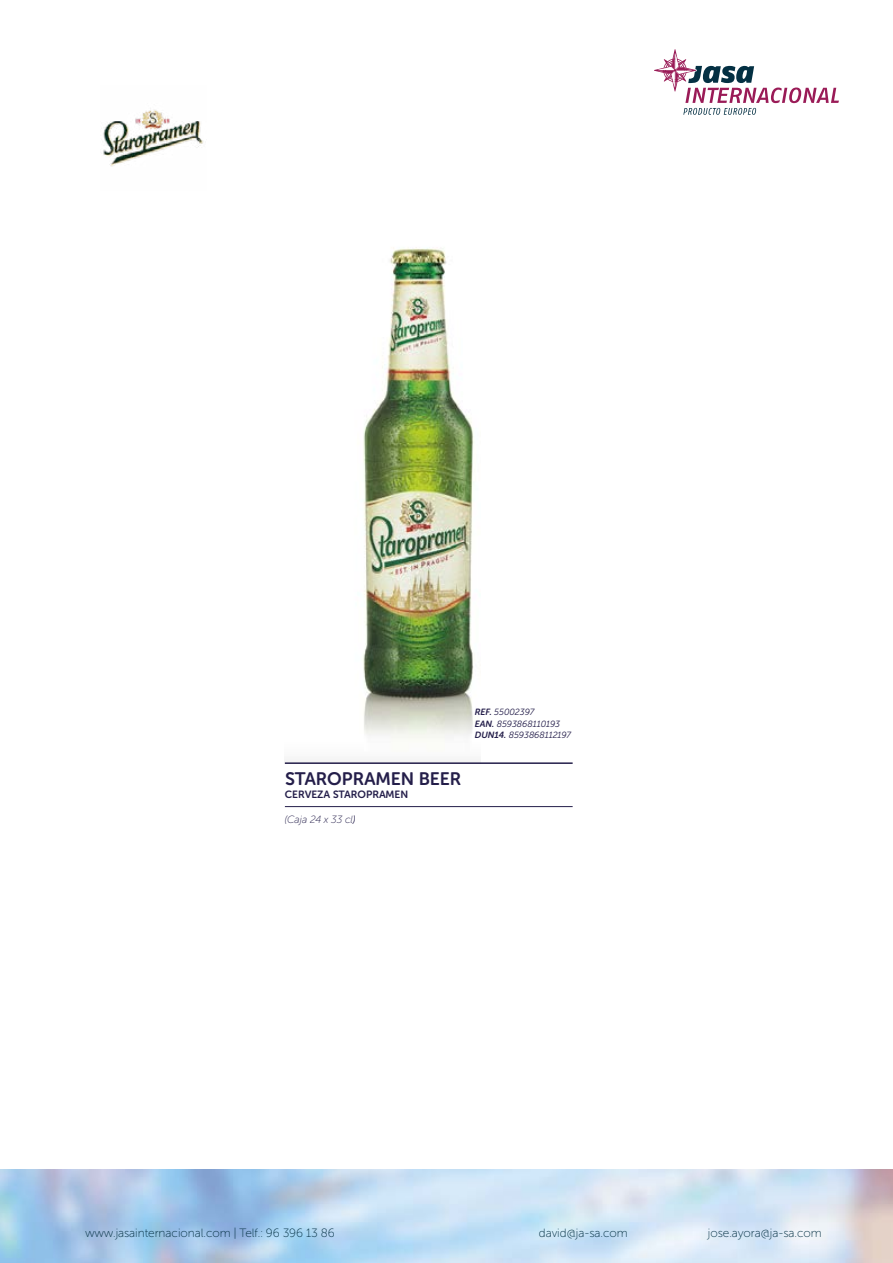
<style>
.page{position:relative;width:893px;height:1263px;background:#fff}
.page>*{position:absolute;margin:0;border:0;box-sizing:border-box;transform-origin:0 0}
.t1{font:18px "Museo Sans Rounded 700";color:#241e4a}
.t2{font:12px "Museo Sans Rounded 100";color:#043043}
.t3{font:10.5px "Museo Sans Rounded 700";color:#241e4a}
.t4{font:italic 10.5px "Museo Sans Rounded 100";color:#241e4a}
.t5{font:italic 9px/11.6px "Museo Sans Rounded 300";color:#241e4a}
.s1{font-family:"Museo Sans Rounded 300"}
.s2{font-family:"Museo Sans Rounded 700"}
</style>
<div class="page">
<img style="left:285px;top:247px;width:196px;height:515px">
<hr style="left:285px;top:762px;width:288px;height:2px;background:#241e4a">
<hr style="left:285px;top:806px;width:288px;height:1px;background:#241e4a">
<svg style="left:654px;top:49px;width:185px;height:66px"></svg>
<img style="left:103px;top:109px;width:100px;height:58px">
<h1 class="t1" style="left:285px;top:769px;width:178px">STAROPRAMEN BEER</h1>
<p class="t3" style="left:285px;top:788px;width:125px">CERVEZA STAROPRAMEN</p>
<p class="t4" style="left:285px;top:814px;width:72px">(Caja 24 x 33 cl<span class="s1">)</span></p>
<p class="t5" style="left:475px;top:706px;width:98px"><span class="s2">REF.</span> 55002397<br><span class="s2">EAN.</span> 8593868110193<br><span class="s2">DUN14.</span> 8593868112197</p>
<p class="t2" style="left:85px;top:1226px;width:251px">www.jasainternacional.com | Telf.: 96 396 13 86</p>
<p class="t2" style="left:539px;top:1226px;width:90px">david@ja-sa.com</p>
<p class="t2" style="left:708px;top:1226px;width:115px">jose.ayora@ja-sa.com</p>
</div>
